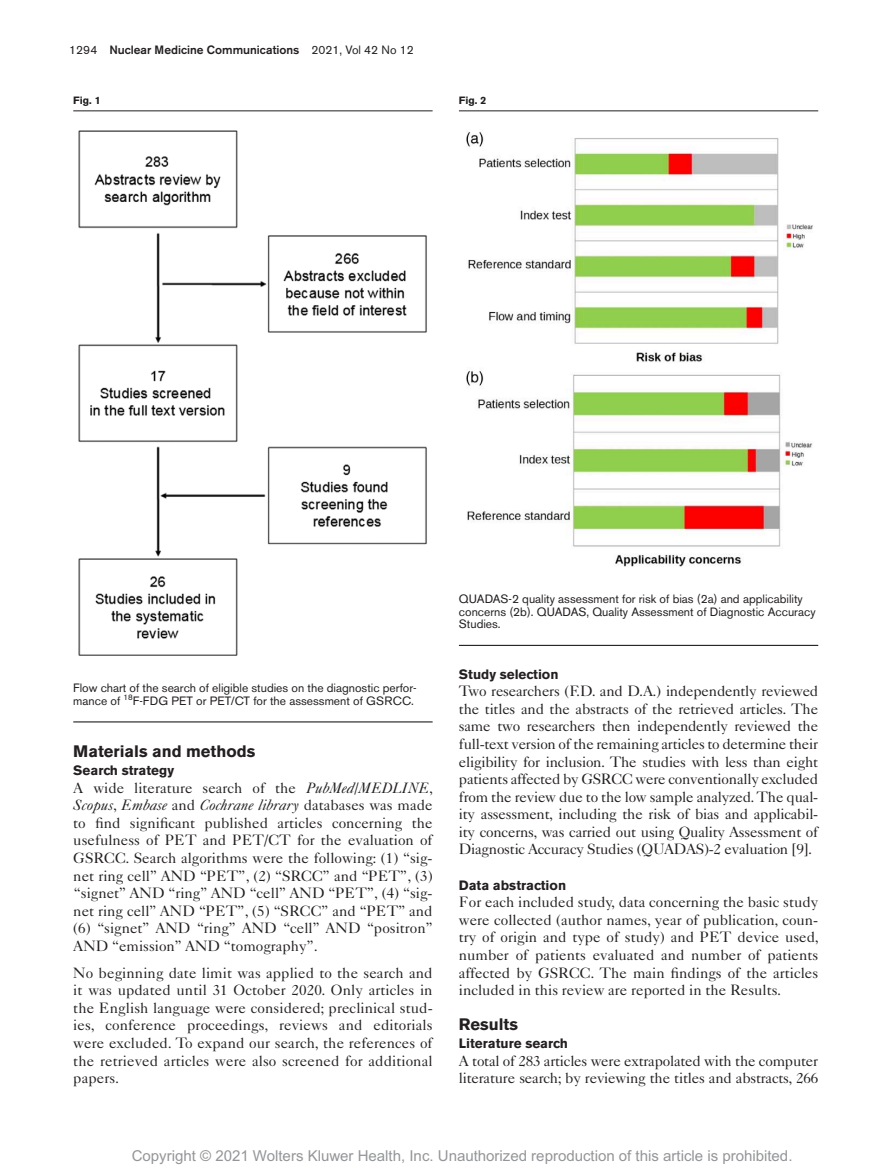
<style>
.page{position:relative;width:881px;height:1174px;background:#fff}
.page>*{position:absolute;margin:0;border:0;box-sizing:border-box;transform-origin:0 0}
.t1{font:700 16.5px "Akzidenz Grotesk BE";color:#231f20}
.t2{font:15px/17.5px "Caslon 540 LT Std";letter-spacing:-.015em;color:#231f20;text-align:justify}
.t3{font:15px "Arial MT Std";color:#939598}
.t4{font:700 13.5px "Akzidenz Grotesk BE";color:#231f20}
.t5{font:12px/12.8px "Akzidenz Grotesk BE";color:#231f20}
.t6{font:500 12px "Akzidenz Grotesk BE";color:#231f20}
.t7{font:700 10.5px "Akzidenz Grotesk BE";color:#231f20}
.s1{font-weight:400}
.s2{font-style:italic}
</style>
<div class="page">
<img style="left:78px;top:130px;width:349px;height:526px">
<hr style="left:73px;top:111px;width:359px;height:1px;background:#231f20">
<hr style="left:73px;top:721px;width:359px;height:1px;background:#231f20">
<img style="left:466px;top:131px;width:347px;height:436px">
<hr style="left:458px;top:111px;width:359px;height:1px;background:#231f20">
<hr style="left:458px;top:645px;width:359px;height:1px;background:#231f20">
<p class="t6" style="left:69px;top:42px;width:346px"><span class="s1">1294</span> Nuclear Medicine Communications <span class="s1">2021, Vol 42 No 12</span></p>
<p class="t7" style="left:73px;top:94px;width:29px">Fig. 1</p>
<p class="t7" style="left:458px;top:94px;width:29px">Fig. 2</p>
<p class="t5" style="left:73px;top:681px;width:345px">Flow chart of the search of eligible studies on the diagnostic perfor&shy;mance of <sup>18</sup>F-FDG PET or PET/CT for the assessment of GSRCC.</p>
<p class="t1" style="left:73px;top:742px;width:183px">Materials and methods</p>
<p class="t4" style="left:73px;top:762px;width:102px">Search strategy</p>
<p class="t2" style="left:73px;top:778px;width:361px">A wide literature search of the <span class="s2">PubMed</span>/<span class="s2">MEDLINE</span>, <span class="s2">Scopus</span>, <span class="s2">Embase</span> and <span class="s2">Cochrane library</span> databases was made to find significant published articles concerning the usefulness of PET and PET/CT for the evaluation of GSRCC. Search algorithms were the following: (1) “sig&shy;net ring cell” AND “PET”, (2) “SRCC” and “PET”, (3) “signet” AND “ring” AND “cell” AND “PET”, (4) “sig&shy;net ring cell” AND “PET”, (5) “SRCC” and “PET” and (6) “signet” AND “ring” AND “cell” AND “positron” AND “emission” AND “tomography”.</p>
<p class="t2" style="left:73px;top:963px;width:361px">No beginning date limit was applied to the search and it was updated until 31 October 2020. Only articles in the English language were considered; preclinical stud&shy;ies, conference proceedings, reviews and editorials were excluded. To expand our search, the references of the retrieved articles were also screened for additional papers.</p>
<p class="t5" style="left:458px;top:592px;width:358px">QUADAS-2 quality assessment for risk of bias (2a) and applicability concerns (2b). QUADAS, Quality Assessment of Diagnostic Accuracy<br>Studies.</p>
<p class="t4" style="left:458px;top:666px;width:101px">Study selection</p>
<p class="t2" style="left:458px;top:682px;width:361px">Two researchers (F.D. and D.A.) independently reviewed the titles and the abstracts of the retrieved articles. The same two researchers then independently reviewed the full-text version of the remaining articles to determine their eligibility for inclusion. The studies with less than eight patients affected by GSRCC were conventionally excluded from the review due to the low sample analyzed. The qual&shy;ity assessment, including the risk of bias and applicabil&shy;ity concerns, was carried out using Quality Assessment of Diagnostic Accuracy Studies (QUADAS)-2 evaluation [9].</p>
<p class="t4" style="left:458px;top:877px;width:109px">Data abstraction</p>
<p class="t2" style="left:458px;top:893px;width:361px">For each included study, data concerning the basic study were collected (author names, year of publication, coun&shy;try of origin and type of study) and PET device used, number of patients evaluated and number of patients affected by GSRCC. The main findings of the articles included in this review are reported in the Results.</p>
<p class="t1" style="left:458px;top:1015px;width:61px">Results</p>
<p class="t4" style="left:458px;top:1035px;width:110px">Literature search</p>
<p class="t2" style="left:458px;top:1051px;width:360px">A total of 283 articles were extrapolated with the computer literature search; by reviewing the titles and abstracts, 266</p>
<p class="t3" style="left:132px;top:1147px;width:662px">Copyright © 2021 Wolters Kluwer Health, Inc. Unauthorized reproduction of this article is prohibited.</p>
</div>
